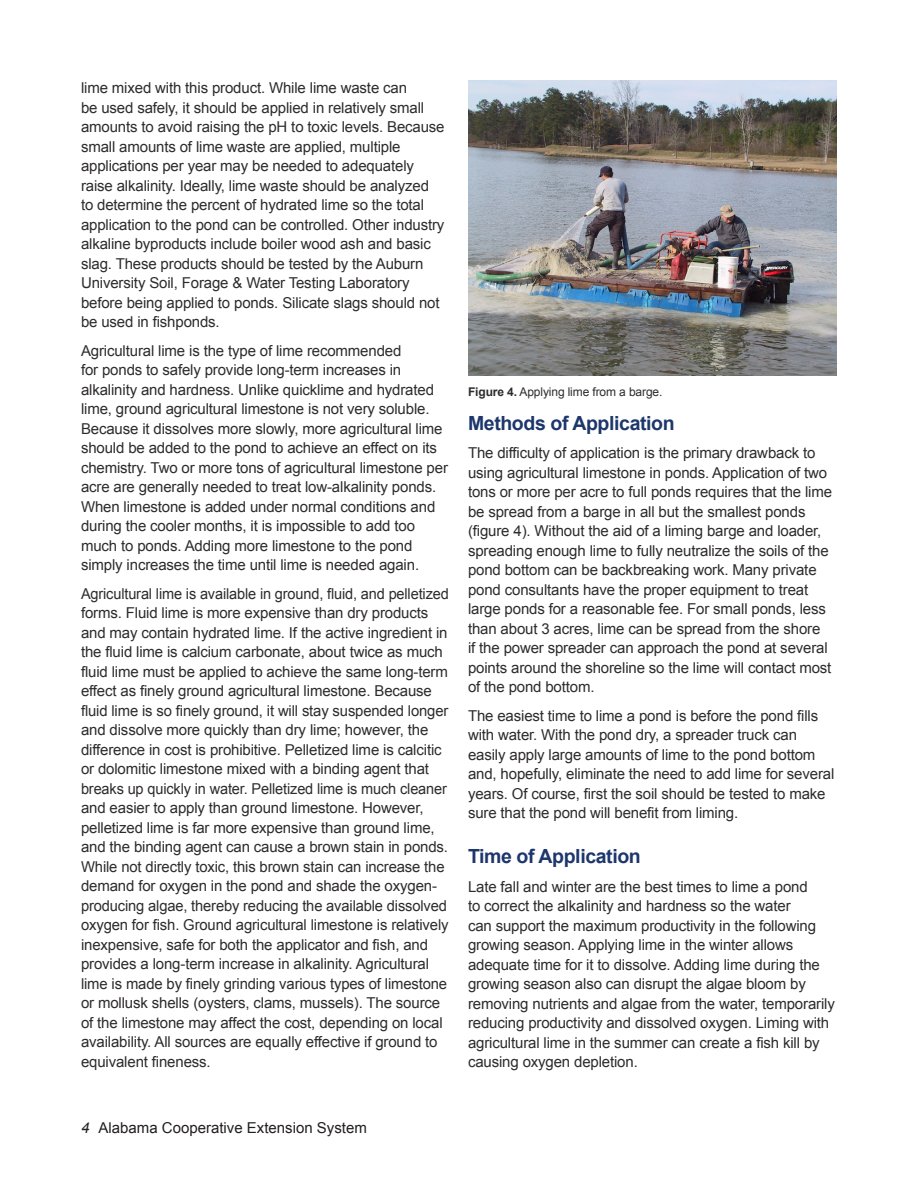
<style>
.page{position:relative;width:918px;height:1188px;background:#fff}
.page>*{position:absolute;margin:0;border:0;box-sizing:border-box;transform-origin:0 0}
.t1{font:700 19.5px "Arial";letter-spacing:-.02em;color:#1d366c}
.t2{font:15px/19.5px "Arial";letter-spacing:-.01em;color:#2e2b2c}
.t3{font:15px "Arial";color:#231f20}
.t4{font:12px "Arial";letter-spacing:-.01em;color:#2e2b2c}
.s1{font-weight:700}
.s2{font-style:italic}
</style>
<div class="page">
<img style="left:468px;top:81px;width:369px;height:294px">
<p class="t2" style="left:81px;top:78px;width:365px">lime mixed with this product. While lime waste can<br>be used safely, it should be applied in relatively small amounts to avoid raising the pH to toxic levels. Because small amounts of lime waste are applied, multiple applications per year may be needed to adequately raise alkalinity. Ideally, lime waste should be analyzed to determine the percent of hydrated lime so the total application to the pond can be controlled. Other industry alkaline byproducts include boiler wood ash and basic slag. These products should be tested by the Auburn University Soil, Forage &amp; Water Testing Laboratory before being applied to ponds. Silicate slags should not be used in fishponds.</p>
<p class="t2" style="left:81px;top:341px;width:368px">Agricultural lime is the type of lime recommended<br>for ponds to safely provide long-term increases in alkalinity and hardness. Unlike quicklime and hydrated lime, ground agricultural limestone is not very soluble.<br>Because it dissolves more slowly, more agricultural lime should be added to the pond to achieve an effect on its chemistry. Two or more tons of agricultural limestone per acre are generally needed to treat low-alkalinity ponds.<br>When limestone is added under normal conditions and during the cooler months, it is impossible to add too much to ponds. Adding more limestone to the pond simply increases the time until lime is needed again.</p>
<p class="t2" style="left:81px;top:584px;width:369px">Agricultural lime is available in ground, fluid, and pelletized forms. Fluid lime is more expensive than dry products and may contain hydrated lime. If the active ingredient in the fluid lime is calcium carbonate, about twice as much fluid lime must be applied to achieve the same long-term effect as finely ground agricultural limestone. Because fluid lime is so finely ground, it will stay suspended longer and dissolve more quickly than dry lime; however, the difference in cost is prohibitive. Pelletized lime is calcitic or dolomitic limestone mixed with a binding agent that breaks up quickly in water. Pelletized lime is much cleaner and easier to apply than ground limestone. However, pelletized lime is far more expensive than ground lime, and the binding agent can cause a brown stain in ponds.<br>While not directly toxic, this brown stain can increase the demand for oxygen in the pond and shade the oxygen&shy;producing algae, thereby reducing the available dissolved oxygen for fish. Ground agricultural limestone is relatively inexpensive, safe for both the applicator and fish, and provides a long-term increase in alkalinity. Agricultural lime is made by finely grinding various types of limestone or mollusk shells (oysters, clams, mussels). The source of the limestone may affect the cost, depending on local availability. All sources are equally effective if ground to equivalent fineness.</p>
<p class="t4" style="left:468px;top:384px;width:196px"><span class="s1">Figure 4.</span> Applying lime from a barge.</p>
<h1 class="t1" style="left:468px;top:410px;width:208px">Methods of Application</h1>
<p class="t2" style="left:468px;top:443px;width:366px">The difficulty of application is the primary drawback to using agricultural limestone in ponds. Application of two tons or more per acre to full ponds requires that the lime be spread from a barge in all but the smallest ponds (figure 4). Without the aid of a liming barge and loader, spreading enough lime to fully neutralize the soils of the pond bottom can be backbreaking work. Many private pond consultants have the proper equipment to treat large ponds for a reasonable fee. For small ponds, less than about 3 acres, lime can be spread from the shore<br>if the power spreader can approach the pond at several points around the shoreline so the lime will contact most of the pond bottom.</p>
<p class="t2" style="left:468px;top:706px;width:368px">The easiest time to lime a pond is before the pond fills with water. With the pond dry, a spreader truck can easily apply large amounts of lime to the pond bottom and, hopefully, eliminate the need to add lime for several years. Of course, first the soil should be tested to make sure that the pond will benefit from liming.</p>
<h1 class="t1" style="left:468px;top:844px;width:174px">Time of Application</h1>
<p class="t2" style="left:468px;top:877px;width:368px">Late fall and winter are the best times to lime a pond<br>to correct the alkalinity and hardness so the water<br>can support the maximum productivity in the following growing season. Applying lime in the winter allows adequate time for it to dissolve. Adding lime during the growing season also can disrupt the algae bloom by removing nutrients and algae from the water, temporarily reducing productivity and dissolved oxygen. Liming with agricultural lime in the summer can create a fish kill by causing oxygen depletion.</p>
<p class="t3" style="left:81px;top:1118px;width:287px"><span class="s2">4</span> Alabama Cooperative Extension System</p>
</div>
